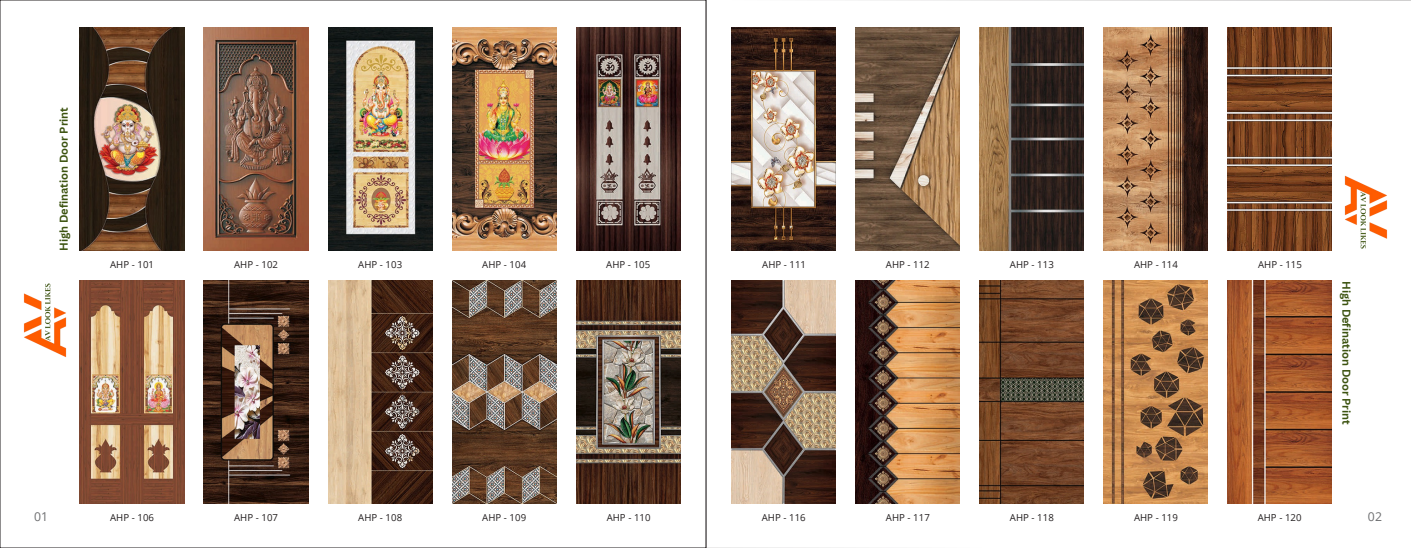
<style>
.page{position:relative;width:1412px;height:548px;background:#fff}
.page>*{position:absolute;margin:0;border:0;box-sizing:border-box;transform-origin:0 0}
.t1{font:12.25px "Open Sans";color:#6d6e70}
.t2{font:700 11.03px "Canva Sans";color:#3c5310}
.t3{font:9.62px "Open Sans";letter-spacing:.005em;color:#231f20}
</style>
<div class="page">
<svg style="left:706px;top:0;width:705px;height:548px"></svg>
<img style="left:731px;top:28px;width:104px;height:223px">
<img style="left:731px;top:281px;width:104px;height:223px">
<img style="left:855px;top:281px;width:104px;height:223px">
<img style="left:979px;top:281px;width:104px;height:223px">
<img style="left:1227px;top:281px;width:104px;height:223px">
<img style="left:1103px;top:281px;width:104px;height:223px">
<img style="left:855px;top:28px;width:104px;height:223px">
<img style="left:979px;top:28px;width:104px;height:223px">
<img style="left:1103px;top:28px;width:104px;height:223px">
<img style="left:1227px;top:28px;width:104px;height:223px">
<img style="left:204px;top:281px;width:104px;height:223px">
<img style="left:328px;top:281px;width:104px;height:223px">
<img style="left:452px;top:281px;width:104px;height:223px">
<img style="left:576px;top:281px;width:104px;height:223px">
<img style="left:328px;top:28px;width:104px;height:223px">
<img style="left:576px;top:28px;width:104px;height:223px">
<img style="left:80px;top:28px;width:104px;height:223px">
<img style="left:204px;top:28px;width:104px;height:223px">
<img style="left:452px;top:28px;width:104px;height:223px">
<img style="left:80px;top:281px;width:104px;height:223px">
<img style="left:23px;top:280px;width:61px;height:83px">
<img style="left:1327px;top:170px;width:77px;height:89px">
<p class="t2" style="left:56px;top:251px;width:145px;rotate:-90deg">High Defination Door Print</p>
<p class="t3" style="left:110px;top:258px;width:45px">AHP - 101</p>
<p class="t3" style="left:234px;top:258px;width:45px">AHP - 102</p>
<p class="t3" style="left:358px;top:258px;width:45px">AHP - 103</p>
<p class="t3" style="left:482px;top:258px;width:45px">AHP - 104</p>
<p class="t3" style="left:606px;top:258px;width:45px">AHP - 105</p>
<p class="t3" style="left:762px;top:258px;width:45px">AHP - 111</p>
<p class="t3" style="left:886px;top:258px;width:45px">AHP - 112</p>
<p class="t3" style="left:1010px;top:258px;width:45px">AHP - 113</p>
<p class="t3" style="left:1134px;top:258px;width:45px">AHP - 114</p>
<p class="t3" style="left:1258px;top:258px;width:45px">AHP - 115</p>
<p class="t2" style="left:1354px;top:281px;width:145px;rotate:90deg">High Defination Door Print</p>
<p class="t1" style="left:34px;top:508px;width:16px">01</p>
<p class="t3" style="left:1257px;top:511px;width:45px">AHP - 120</p>
<p class="t1" style="left:1368px;top:508px;width:16px">02</p>
<p class="t3" style="left:110px;top:511px;width:45px">AHP - 106</p>
<p class="t3" style="left:234px;top:511px;width:45px">AHP - 107</p>
<p class="t3" style="left:358px;top:511px;width:45px">AHP - 108</p>
<p class="t3" style="left:482px;top:511px;width:45px">AHP - 109</p>
<p class="t3" style="left:607px;top:511px;width:45px">AHP - 110</p>
<p class="t3" style="left:762px;top:511px;width:45px">AHP - 116</p>
<p class="t3" style="left:886px;top:511px;width:45px">AHP - 117</p>
<p class="t3" style="left:1010px;top:511px;width:45px">AHP - 118</p>
<p class="t3" style="left:1134px;top:511px;width:45px">AHP - 119</p>
</div>
